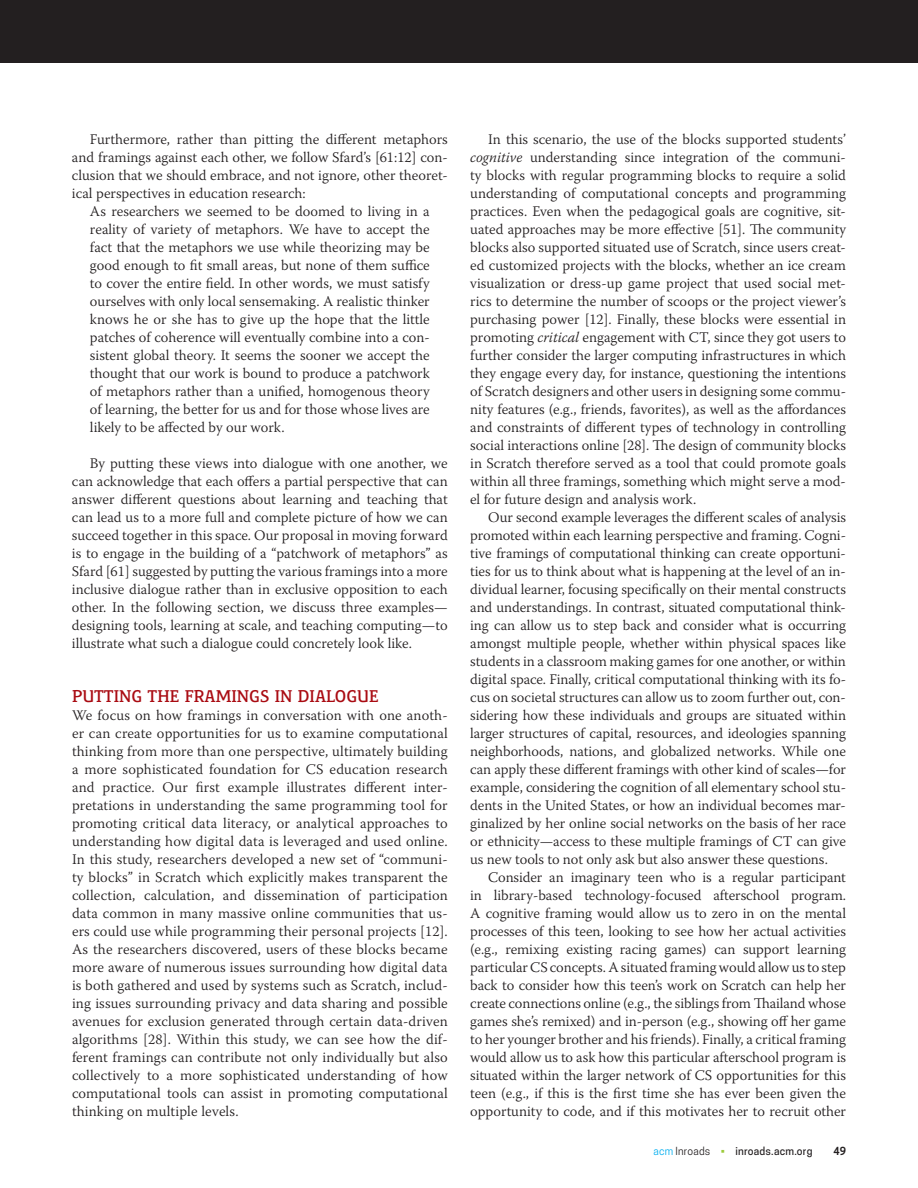
<style>
.page{position:relative;width:918px;height:1188px;background:#fff}
.page>*{position:absolute;margin:0;border:0;box-sizing:border-box;transform-origin:0 0}
.t1{font:600 16.5px "Precious Serif";color:#a90b12}
.t2{font:300 14.7px/18px "Warnock Pro";color:#231f20;text-align:justify}
.t3{font:500 10.5px "Cooper Hewitt";letter-spacing:.02em;color:#231f20}
.t4{font:600 10.5px "Cooper Hewitt";color:#231f20}
.s1{font-style:italic}
.s2{font-weight:400;color:#00aeef}
.s3{font-weight:400}
.s4{font-weight:400;color:#9ccb3b}
</style>
<div class="page">
<div style="left:0;top:0;width:918px;height:63px;background:#231f20"></div>
<p class="t2" style="left:72px;top:130px;width:377px;text-indent:18px">Furthermore, rather than pitting the different metaphors and framings against each other, we follow Sfard’s [61:12] con&shy;clusion that we should embrace, and not ignore, other theoret&shy;ical perspectives in education research:</p>
<p class="t2" style="left:90px;top:202px;width:341px">As researchers we seemed to be doomed to living in a reality of variety of metaphors. We have to accept the fact that the metaphors we use while theorizing may be good enough to fit small areas, but none of them suffice to cover the entire field. In other words, we must satisfy ourselves with only local sensemaking. A realistic thinker knows he or she has to give up the hope that the little patches of coherence will eventually combine into a con&shy;sistent global theory. It seems the sooner we accept the thought that our work is bound to produce a patchwork of metaphors rather than a unified, homogenous theory of learning, the better for us and for those whose lives are likely to be affected by our work.</p>
<p class="t2" style="left:72px;top:454px;width:377px;text-indent:18px">By putting these views into dialogue with one another, we can acknowledge that each offers a partial perspective that can answer different questions about learning and teaching that can lead us to a more full and complete picture of how we can succeed together in this space. Our proposal in moving forward is to engage in the building of a “patchwork of metaphors” as Sfard [61] suggested by putting the various framings into a more inclusive dialogue rather than in exclusive opposition to each other. In the following section, we discuss three examples— designing tools, learning at scale, and teaching computing—to illustrate what such a dialogue could concretely look like.</p>
<p class="t1" style="left:72px;top:686px;width:308px">PUTTING THE FRAMINGS IN DIALOGUE</p>
<p class="t2" style="left:72px;top:706px;width:377px">We focus on how framings in conversation with one anoth&shy;er can create opportunities for us to examine computational thinking from more than one perspective, ultimately building a more sophisticated foundation for CS education research and practice. Our first example illustrates different inter&shy;pretations in understanding the same programming tool for promoting critical data literacy, or analytical approaches to understanding how digital data is leveraged and used online.<br>In this study, researchers developed a new set of “communi&shy;ty blocks” in Scratch which explicitly makes transparent the collection, calculation, and dissemination of participation data common in many massive online communities that us&shy;ers could use while programming their personal projects [12].<br>As the researchers discovered, users of these blocks became more aware of numerous issues surrounding how digital data is both gathered and used by systems such as Scratch, includ&shy;ing issues surrounding privacy and data sharing and possible avenues for exclusion generated through certain data-driven algorithms [28]. Within this study, we can see how the dif&shy;ferent framings can contribute not only individually but also collectively to a more sophisticated understanding of how computational tools can assist in promoting computational thinking on multiple levels.</p>
<p class="t2" style="left:470px;top:130px;width:377px;text-indent:18px">In this scenario, the use of the blocks supported students’ <span class="s1">cognitive</span> understanding since integration of the communi&shy;ty blocks with regular programming blocks to require a solid understanding of computational concepts and programming practices. Even when the pedagogical goals are cognitive, sit&shy;uated approaches may be more effective [51]. The community blocks also supported situated use of Scratch, since users creat&shy;ed customized projects with the blocks, whether an ice cream visualization or dress-up game project that used social met&shy;rics to determine the number of scoops or the project viewer’s purchasing power [12]. Finally, these blocks were essential in promoting <span class="s1">critical</span> engagement with CT, since they got users to further consider the larger computing infrastructures in which they engage every day, for instance, questioning the intentions of Scratch designers and other users in designing some commu&shy;nity features (e.g., friends, favorites), as well as the affordances and constraints of different types of technology in controlling social interactions online [28]. The design of community blocks in Scratch therefore served as a tool that could promote goals within all three framings, something which might serve a mod&shy;el for future design and analysis work.</p>
<p class="t2" style="left:470px;top:508px;width:377px;text-indent:18px">Our second example leverages the different scales of analysis promoted within each learning perspective and framing. Cogni&shy;tive framings of computational thinking can create opportuni&shy;ties for us to think about what is happening at the level of an in&shy;dividual learner, focusing specifically on their mental constructs and understandings. In contrast, situated computational think&shy;ing can allow us to step back and consider what is occurring amongst multiple people, whether within physical spaces like students in a classroom making games for one another, or within digital space. Finally, critical computational thinking with its fo&shy;cus on societal structures can allow us to zoom further out, con&shy;sidering how these individuals and groups are situated within larger structures of capital, resources, and ideologies spanning neighborhoods, nations, and globalized networks. While one can apply these different framings with other kind of scales—for example, considering the cognition of all elementary school stu&shy;dents in the United States, or how an individual becomes mar&shy;ginalized by her online social networks on the basis of her race or ethnicity—access to these multiple framings of CT can give us new tools to not only ask but also answer these questions.</p>
<p class="t2" style="left:470px;top:868px;width:377px;text-indent:18px">Consider an imaginary teen who is a regular participant in library-based technology-focused afterschool program.<br>A cognitive framing would allow us to zero in on the mental processes of this teen, looking to see how her actual activities (e.g., remixing existing racing games) can support learning particular CS concepts. A situated framing would allow us to step back to consider how this teen’s work on Scratch can help her create connections online (e.g., the siblings from Thailand whose games she’s remixed) and in-person (e.g., showing off her game to her younger brother and his friends). Finally, a critical framing would allow us to ask how this particular afterschool program is situated within the larger network of CS opportunities for this teen (e.g., if this is the first time she has ever been given the opportunity to code, and if this motivates her to recruit other</p>
<p class="t3" style="left:654px;top:1145px;width:160px"><span class="s2">acm</span> <span class="s3">Inroads</span> <span class="s4">•</span> inroads.acm.org</p>
<p class="t4" style="left:834px;top:1145px;width:14px">49</p>
</div>
